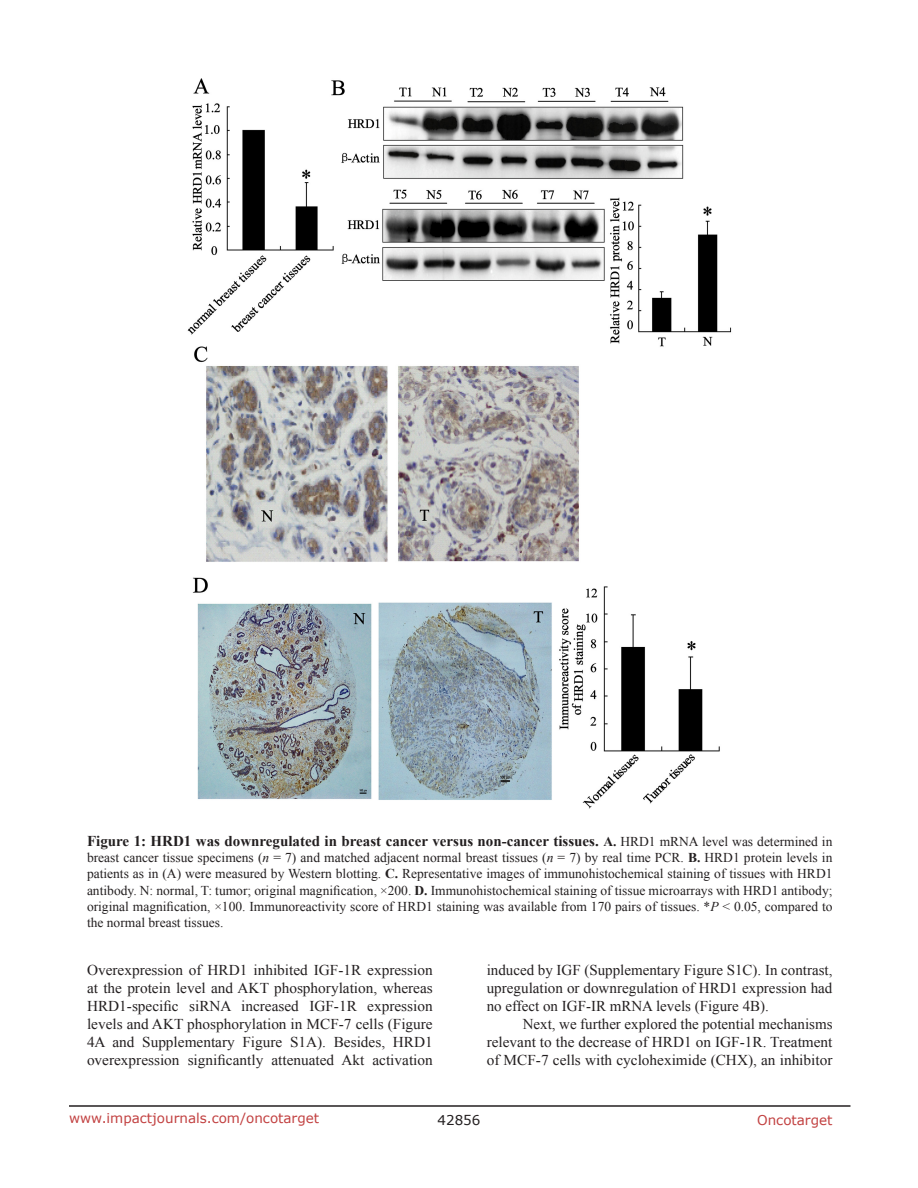
<style>
.page{position:relative;width:918px;height:1188px;background:#fff}
.page>*{position:absolute;margin:0;border:0;box-sizing:border-box;transform-origin:0 0}
.BodyText{font:15px/18px "Times New Roman";color:#231f20;text-align:justify}
.FigureText{font:700 15px "Times New Roman";color:#231f20}
.FigureText-2{font:13.5px/16.2px "Times New Roman";color:#231f20;text-align:justify}
.t1{font:13.5px "Verdana";color:#c24141}
.t2{font:13.5px "Verdana";color:#231f20}
.s1{font-size:13.5px}
.s2{font-weight:400;font-size:13.5px}
.s3{font-style:italic}
.s4{font-weight:700}
</style>
<div class="page">
<hr style="left:69px;top:1105px;width:781px;height:2px;background:#231f20">
<img style="left:187px;top:78px;width:545px;height:731px">
<p class="FigureText" style="left:87px;top:831px;width:747px">Figure 1: HRD1 was downregulated in breast cancer versus non-cancer tissues. <span class="s1">A.</span> <span class="s2">HRD1 mRNA level was determined in</span></p>
<p class="FigureText-2" style="left:87px;top:849px;width:747px">breast cancer tissue specimens (<span class="s3">n</span> = 7) and matched adjacent normal breast tissues (<span class="s3">n</span> = 7) by real time PCR. <span class="s4">B.</span> HRD1 protein levels in patients as in (A) were measured by Western blotting. <span class="s4">C.</span> Representative images of immunohistochemical staining of tissues with HRD1 antibody. N: normal, T: tumor; original magnification, ×200. <span class="s4">D.</span> Immunohistochemical staining of tissue microarrays with HRD1 antibody; original magnification, ×100. Immunoreactivity score of HRD1 staining was available from 170 pairs of tissues. *<span class="s3">P</span> &lt; 0.05, compared to the normal breast tissues.</p>
<p class="BodyText" style="left:87px;top:961px;width:347px">Overexpression of HRD1 inhibited IGF-1R expression at the protein level and AKT phosphorylation, whereas HRD1-specific siRNA increased IGF-1R expression levels and AKT phosphorylation in MCF-7 cells (Figure 4A and Supplementary Figure S1A). Besides, HRD1 overexpression significantly attenuated Akt activation</p>
<p class="BodyText" style="left:487px;top:961px;width:347px">induced by IGF (Supplementary Figure S1C). In contrast, upregulation or downregulation of HRD1 expression had no effect on IGF-IR mRNA levels (Figure 4B).</p>
<p class="BodyText" style="left:487px;top:1015px;width:347px;text-indent:36px">Next, we further explored the potential mechanisms relevant to the decrease of HRD1 on IGF-1R. Treatment of MCF-7 cells with cycloheximide (CHX), an inhibitor</p>
<p class="t1" style="left:69px;top:1109px;width:252px">www.impactjournals.com/oncotarget</p>
<p class="t2" style="left:438px;top:1111px;width:44px">42856</p>
<p class="t1" style="left:757px;top:1111px;width:77px">Oncotarget</p>
</div>
